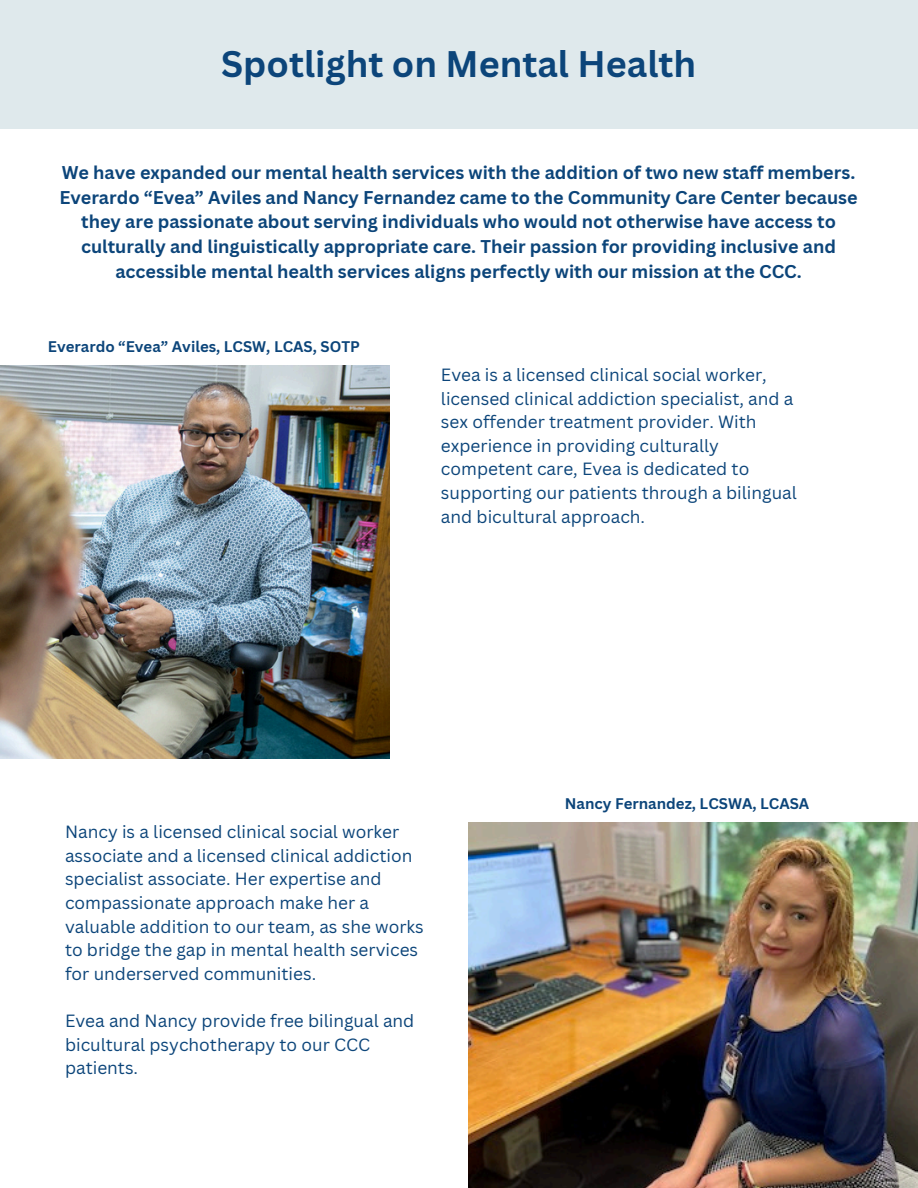
<style>
.page{position:relative;width:918px;height:1188px;background:#fff}
.page>*{position:absolute;margin:0;border:0;box-sizing:border-box;transform-origin:0 0}
.t1{font:700 36px "Canva Sans";color:#0c457a}
.t2{font:700 18px/24.8px "Canva Sans";color:#0c457a;text-align:center}
.t3{font:17.25px/23.7px "Canva Sans";color:#0c457a}
.t4{font:700 15px "Canva Sans";color:#0c457a}
</style>
<div class="page">
<img style="left:0;top:366px;width:389px;height:392px">
<img style="left:469px;top:823px;width:449px;height:365px">
<div style="left:0;top:0;width:918px;height:128px;background:#dfe9ec"></div>
<p class="t1" style="left:221px;top:38px;width:476px">Spotlight on Mental Health</p>
<p class="t2" style="left:59px;top:160px;width:800px">We have expanded our mental health services with the addition of two new staff members.<br>Everardo “Evea” Aviles and Nancy Fernandez came to the Community Care Center because they are passionate about serving individuals who would not otherwise have access to culturally and linguistically appropriate care. Their passion for providing inclusive and accessible mental health services aligns perfectly with our mission at the CCC.</p>
<h3 class="t4" style="left:48px;top:336px;width:314px">Everardo “Evea” Aviles, LCSW, LCAS, SOTP</h3>
<p class="t3" style="left:441px;top:362px;width:357px">Evea is a licensed clinical social worker, licensed clinical addiction specialist, and a sex offender treatment provider. With experience in providing culturally competent care, Evea is dedicated to supporting our patients through a bilingual and bicultural approach.</p>
<h3 class="t3" style="left:65px;top:819px;width:360px">Nancy is a licensed clinical social worker associate and a licensed clinical addiction specialist associate. Her expertise and compassionate approach make her a valuable addition to our team, as she works to bridge the gap in mental health services for underserved communities.</h3>
<p class="t3" style="left:65px;top:1008px;width:351px">Evea and Nancy provide free bilingual and bicultural psychotherapy to our CCC patients.</p>
<h3 class="t4" style="left:565px;top:793px;width:246px">Nancy Fernandez, LCSWA, LCASA</h3>
</div>
